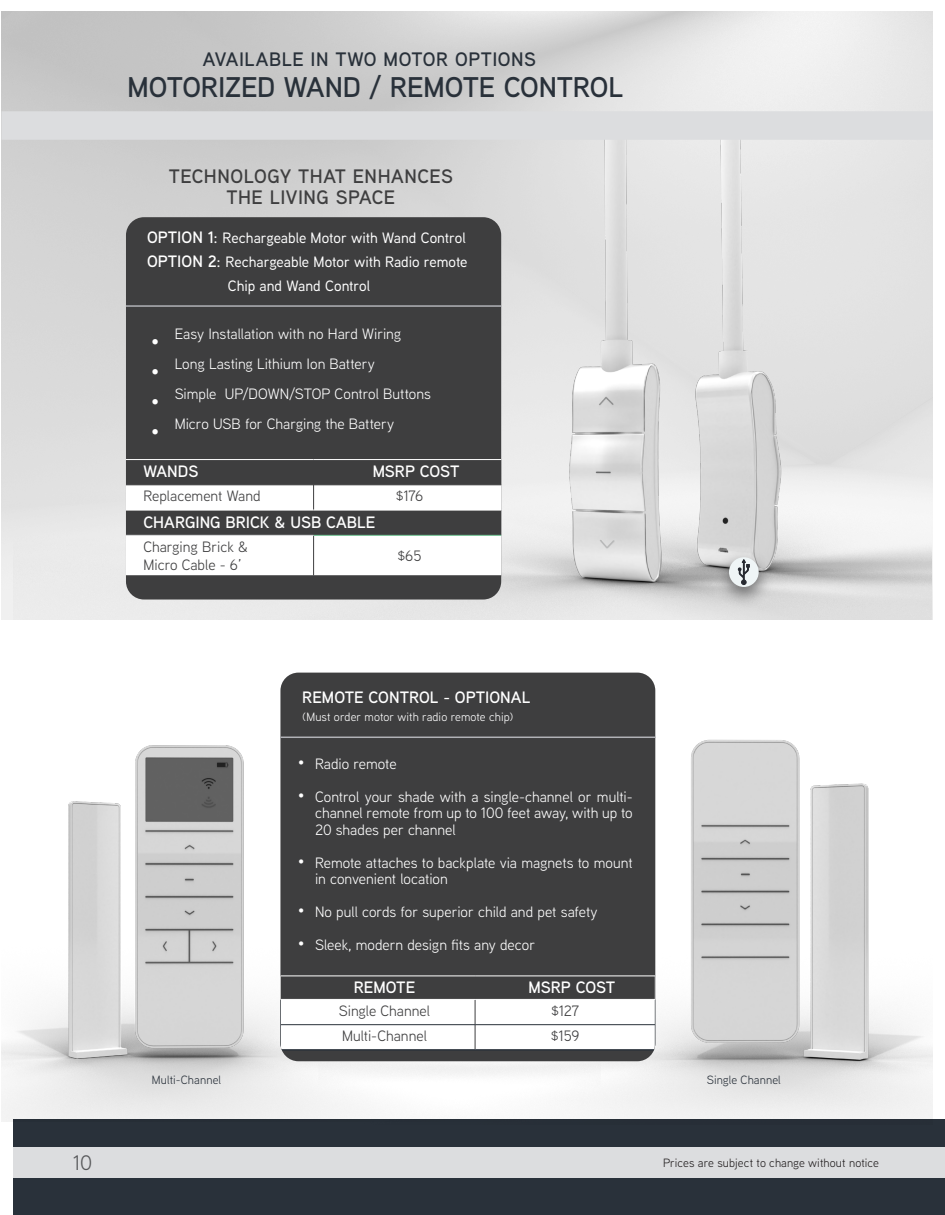
<style>
.page{position:relative;width:945px;height:1215px;background:#fff}
.page>*{position:absolute;margin:0;border:0;box-sizing:border-box;transform-origin:0 0}
.t1{font:600 28.5px "Aaux Next";letter-spacing:-.01em;color:#29313a}
.t2{font:21px "Aaux Next";color:#57585a}
.Headings{font:600 19.5px "Aaux Next";letter-spacing:.02em;color:#3e3e3f}
.Headings-2{font:600 19.5px "Aaux Next";letter-spacing:.025em;color:#29313a}
.Headings-3{font:600 16.5px "Aaux Next";letter-spacing:-.005em;color:#fff}
.t3{font:15px/16.5px "Aaux Next";color:#fff;text-align:justify}
.Headings-4{font:500 15px/24px "Aaux Next";color:#fff}
.t4{font:15px/18px "Aaux Next";color:#3e3e3f}
.t5{font:15px "Avenir Next";color:#fff}
.t6{font:13.5px "Aaux Next";color:#fff}
.t7{font:12px "Aaux Next";letter-spacing:.005em;color:#231f20}
.Headings-5{font:12px "Aaux Next";letter-spacing:.005em;color:#fff}
.t8{font:12px "Aaux Next";letter-spacing:.01em;color:#29313a}
.s1{font-weight:600;font-size:16.5px}
.s2{font-size:16.5px}
</style>
<div class="page">
<div style="left:14px;top:1119px;width:931px;height:96px;background:#29313a"></div>
<div style="left:14px;top:1148px;width:931px;height:30px;background:#dcdddf"></div>
<img style="left:2px;top:745px;width:255px;height:377px">
<img style="left:14px;top:140px;width:918px;height:479px">
<div style="left:714px;top:549px;width:59px;height:59px;background:#3e3e3f;opacity:.75"></div>
<div style="left:729px;top:557px;width:30px;height:30px;background:#eff5f6;border-radius:50%"></div>
<svg style="left:738px;top:558px;width:12px;height:27px"></svg>
<div style="left:126px;top:217px;width:375px;height:383px;background:#3e3e3f;border-radius:18px"></div>
<svg style="left:126px;top:484px;width:375px;height:92px"></svg>
<hr style="left:313px;top:536px;width:1px;height:40px;background:#3e3e3f">
<hr style="left:126px;top:535px;width:188px;height:1px;background:#dcdddf">
<hr style="left:314px;top:535px;width:187px;height:1px;background:#72c695">
<hr style="left:126px;top:459px;width:188px;height:1px;background:#fff">
<hr style="left:314px;top:459px;width:187px;height:1px;background:#fff">
<hr style="left:126px;top:510px;width:188px;height:1px;background:#fff">
<hr style="left:314px;top:510px;width:187px;height:1px;background:#fff">
<hr style="left:126px;top:305px;width:375px;height:2px;background:#b1b2b7">
<img style="left:257px;top:672px;width:676px;height:447px">
<div style="left:280px;top:673px;width:375px;height:388px;background:#3e3e3f;border-radius:18px"></div>
<svg style="left:280px;top:976px;width:376px;height:74px"></svg>
<hr style="left:280px;top:1049px;width:195px;height:2px;background:#29313a">
<hr style="left:475px;top:1049px;width:180px;height:2px;background:#29313a">
<hr style="left:281px;top:737px;width:375px;height:1px;background:#b1b2b7">
<div style="left:2px;top:111px;width:931px;height:29px;background:#dcdddf"></div>
<p class="Headings-2" style="left:203px;top:46px;width:335px">AVAILABLE IN TWO MOTOR OPTIONS</p>
<p class="t1" style="left:128px;top:67px;width:497px">MOTORIZED WAND / REMOTE CONTROL</p>
<p class="Headings" style="left:169px;top:163px;width:286px">TECHNOLOGY THAT ENHANCES</p>
<p class="Headings" style="left:227px;top:184px;width:170px">THE LIVING SPACE</p>
<p class="Headings-4" style="left:147px;top:225px;width:320px"><span class="s1">OPTION 1</span><span class="s2">:</span> Rechargeable Motor with Wand Control</p>
<p class="Headings-4" style="left:228px;top:249px;width:241px;text-indent:-81px"><span class="s1">OPTION 2</span><span class="s2">:</span> Rechargeable Motor with Radio remote<br>Chip and Wand Control</p>
<p class="t3" style="left:175px;top:325px;width:228px">Easy Installation with no Hard Wiring</p>
<p class="t3" style="left:175px;top:355px;width:202px">Long Lasting Lithium Ion Battery</p>
<p class="t3" style="left:175px;top:385px;width:258px">Simple UP/DOWN/STOP Control Buttons</p>
<p class="t3" style="left:175px;top:415px;width:221px">Micro USB for Charging the Battery</p>
<p class="t5" style="left:151px;top:329px;width:9px">•</p>
<p class="t5" style="left:151px;top:359px;width:9px">•</p>
<p class="t5" style="left:151px;top:389px;width:9px">•</p>
<p class="t5" style="left:151px;top:419px;width:9px">•</p>
<p class="Headings-3" style="left:143px;top:460px;width:57px">WANDS</p>
<p class="Headings-3" style="left:373px;top:460px;width:88px">MSRP COST</p>
<p class="t4" style="left:143px;top:487px;width:119px">Replacement Wand</p>
<p class="t4" style="left:396px;top:487px;width:29px">$176</p>
<p class="Headings-3" style="left:143px;top:510px;width:233px">CHARGING BRICK &amp; USB CABLE</p>
<p class="t4" style="left:143px;top:537px;width:106px">Charging Brick &amp;<br>Micro Cable - 6’</p>
<p class="t4" style="left:397px;top:546px;width:25px">$65</p>
<p class="Headings-3" style="left:302px;top:686px;width:230px">REMOTE CONTROL - OPTIONAL</p>
<p class="Headings-5" style="left:302px;top:709px;width:213px">(Must order motor with radio remote chip)</p>
<p class="t3" style="left:315px;top:755px;width:83px">Radio remote</p>
<p class="t3" style="left:315px;top:788px;width:319px">Control your shade with a single-channel or multi&shy;channel remote from up to 100 feet away, with up to 20 shades per channel</p>
<p class="t3" style="left:315px;top:854px;width:319px">Remote attaches to backplate via magnets to mount in convenient location</p>
<p class="t3" style="left:315px;top:903px;width:284px">No pull cords for superior child and pet safety</p>
<p class="t3" style="left:315px;top:936px;width:222px">Sleek, modern design fits any decor</p>
<p class="t6" style="left:298px;top:753px;width:8px">•</p>
<p class="t6" style="left:298px;top:786px;width:8px">•</p>
<p class="t6" style="left:298px;top:852px;width:8px">•</p>
<p class="t6" style="left:298px;top:902px;width:8px">•</p>
<p class="t6" style="left:298px;top:935px;width:8px">•</p>
<p class="Headings-3" style="left:354px;top:976px;width:63px">REMOTE</p>
<p class="Headings-3" style="left:528px;top:976px;width:88px">MSRP COST</p>
<p class="t4" style="left:339px;top:1001px;width:93px">Single Channel</p>
<p class="t4" style="left:551px;top:1001px;width:30px">$127</p>
<p class="t4" style="left:342px;top:1026px;width:86px">Multi-Channel</p>
<p class="t4" style="left:551px;top:1026px;width:30px">$159</p>
<p class="t8" style="left:152px;top:1071px;width:71px">Multi-Channel</p>
<p class="t8" style="left:707px;top:1071px;width:76px">Single Channel</p>
<h2 class="t2" style="left:73px;top:1148px;width:21px">10</h2>
<p class="t7" style="left:663px;top:1155px;width:217px">Prices are subject to change without notice</p>
</div>
